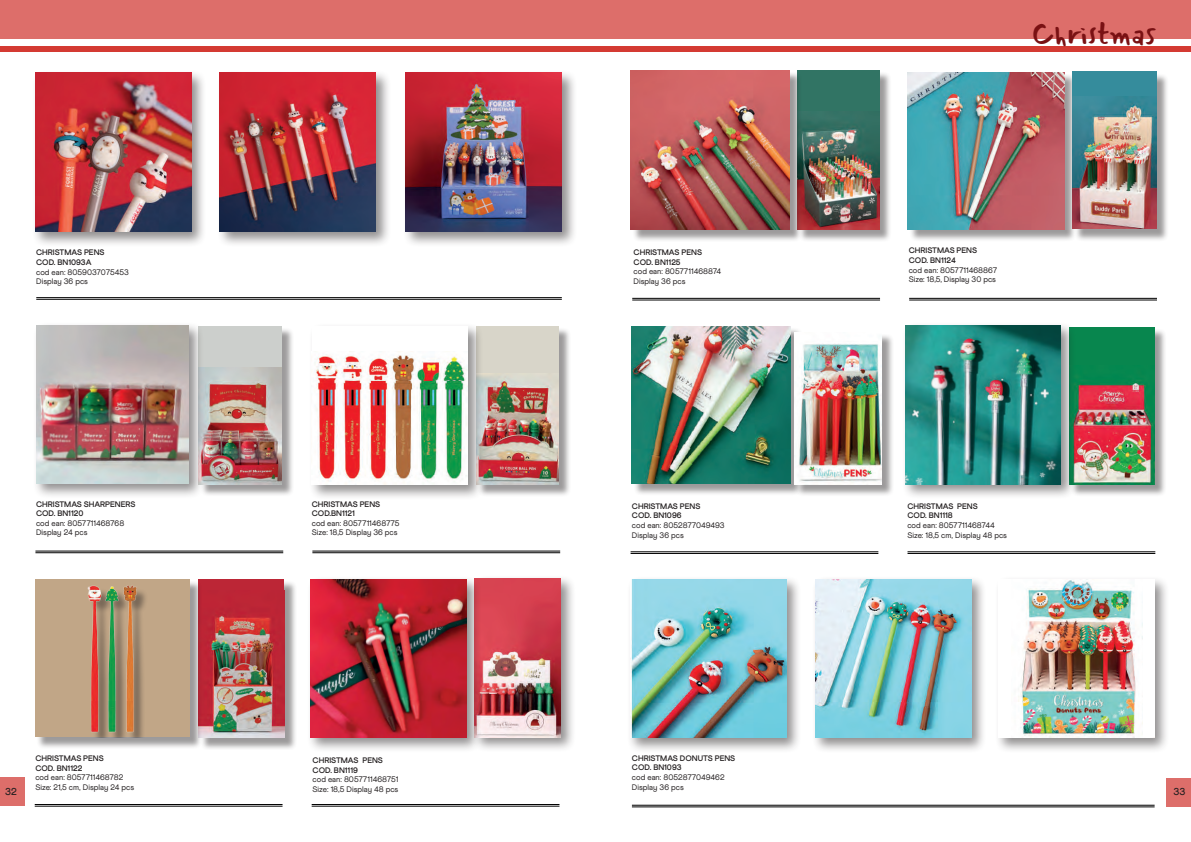
<style>
.page{position:relative;width:1191px;height:842px;background:#fff}
.page>*{position:absolute;margin:0;border:0;box-sizing:border-box;transform-origin:0 0}
.t1{font:30px "Mansalva";color:#791113}
.t2{font:500 10px "Athletics";color:#231f20}
.t3{font:8px/9.6px "Athletics";color:#231f20}
.t4{font:700 8px/9.6px "Athletics";color:#231f20}
</style>
<div class="page">
<div style="left:0;top:778px;width:25px;height:28px;background:#dd6e6a"></div>
<div style="left:1166px;top:778px;width:25px;height:28px;background:#dd6e6a"></div>
<div style="left:0;top:0;width:1191px;height:39px;background:#dd6e6a"></div>
<div style="left:0;top:46px;width:1191px;height:6px;background:#d43a32"></div>
<hr style="left:632px;top:298px;width:248px;height:1px;background:#000">
<hr style="left:632px;top:300px;width:248px;height:1px;background:#000">
<hr style="left:630px;top:552px;width:248px;height:1px;background:#000">
<hr style="left:630px;top:553px;width:248px;height:1px;background:#000">
<hr style="left:909px;top:298px;width:248px;height:1px;background:#000">
<hr style="left:909px;top:300px;width:248px;height:1px;background:#000">
<hr style="left:907px;top:552px;width:248px;height:1px;background:#000">
<hr style="left:907px;top:553px;width:248px;height:1px;background:#000">
<hr style="left:632px;top:805px;width:522px;height:1px;background:#000">
<hr style="left:632px;top:807px;width:522px;height:1px;background:#000">
<hr style="left:35px;top:551px;width:248px;height:1px;background:#000">
<hr style="left:35px;top:553px;width:248px;height:1px;background:#000">
<hr style="left:36px;top:297px;width:526px;height:1px;background:#000">
<hr style="left:36px;top:299px;width:526px;height:1px;background:#000">
<hr style="left:312px;top:551px;width:248px;height:1px;background:#000">
<hr style="left:312px;top:553px;width:248px;height:1px;background:#000">
<hr style="left:35px;top:804px;width:247px;height:1px;background:#000">
<hr style="left:35px;top:806px;width:247px;height:1px;background:#000">
<hr style="left:312px;top:804px;width:247px;height:1px;background:#000">
<hr style="left:312px;top:806px;width:247px;height:1px;background:#000">
<div style="left:1070px;top:328px;width:96px;height:169px;background:#231f20;opacity:.45"></div>
<div style="left:1069px;top:327px;width:85px;height:157px;background:#08864e"></div>
<img style="left:1076px;top:380px;width:77px;height:104px">
<div style="left:902px;top:322px;width:174px;height:178px;background:#231f20;opacity:.5"></div>
<img style="left:905px;top:325px;width:155px;height:159px">
<div style="left:811px;top:576px;width:175px;height:177px;background:#231f20;opacity:.5"></div>
<img style="left:815px;top:579px;width:156px;height:159px">
<div style="left:995px;top:576px;width:175px;height:177px;background:#231f20;opacity:.5"></div>
<div style="left:998px;top:579px;width:156px;height:159px;background:#fff"></div>
<img style="left:1018px;top:579px;width:136px;height:159px">
<div style="left:627px;top:576px;width:175px;height:177px;background:#231f20;opacity:.5"></div>
<img style="left:630px;top:579px;width:156px;height:159px">
<div style="left:909px;top:74px;width:167px;height:168px;background:#231f20;opacity:.45"></div>
<img style="left:907px;top:72px;width:157px;height:158px">
<div style="left:633px;top:327px;width:170px;height:169px;background:#231f20;opacity:.45"></div>
<img style="left:632px;top:326px;width:158px;height:157px">
<div style="left:1074px;top:73px;width:95px;height:169px;background:#231f20;opacity:.45"></div>
<div style="left:1072px;top:72px;width:84px;height:157px;background:#358c9c"></div>
<img style="left:1072px;top:96px;width:84px;height:133px">
<div style="left:798px;top:72px;width:94px;height:170px;background:#231f20;opacity:.45"></div>
<div style="left:797px;top:70px;width:82px;height:159px;background:#317464"></div>
<img style="left:802px;top:126px;width:77px;height:103px">
<div style="left:632px;top:72px;width:170px;height:170px;background:#231f20;opacity:.45"></div>
<img style="left:630px;top:70px;width:159px;height:159px">
<div style="left:795px;top:334px;width:99px;height:163px;background:#231f20;opacity:.45"></div>
<img style="left:794px;top:332px;width:88px;height:153px">
<div style="left:1143px;top:579px;width:12px;height:158px;background:#fff"></div>
<div style="left:200px;top:327px;width:94px;height:170px;background:#231f20;opacity:.45"></div>
<div style="left:198px;top:326px;width:84px;height:159px;background:#cccfcc"></div>
<img style="left:204px;top:368px;width:78px;height:117px">
<div style="left:200px;top:581px;width:97px;height:169px;background:#231f20;opacity:.45"></div>
<div style="left:198px;top:579px;width:86px;height:159px;background:#bc2636"></div>
<img style="left:203px;top:616px;width:81px;height:122px">
<div style="left:471px;top:575px;width:105px;height:178px;background:#231f20;opacity:.5"></div>
<img style="left:482px;top:578px;width:78px;height:159px">
<div style="left:478px;top:327px;width:93px;height:170px;background:#231f20;opacity:.45"></div>
<div style="left:476px;top:326px;width:82px;height:158px;background:#d8d5c9"></div>
<img style="left:483px;top:373px;width:75px;height:111px">
<div style="left:33px;top:322px;width:171px;height:177px;background:#231f20;opacity:.5"></div>
<img style="left:36px;top:325px;width:153px;height:158px">
<div style="left:37px;top:581px;width:166px;height:168px;background:#231f20;opacity:.45"></div>
<div style="left:35px;top:579px;width:155px;height:158px;background:#c1a687"></div>
<img style="left:87px;top:585px;width:59px;height:152px">
<div style="left:307px;top:575px;width:175px;height:178px;background:#231f20;opacity:.5"></div>
<img style="left:310px;top:579px;width:156px;height:158px">
<div style="left:308px;top:322px;width:175px;height:178px;background:#231f20;opacity:.5"></div>
<div style="left:312px;top:326px;width:156px;height:159px;background:#fff"></div>
<img style="left:315px;top:354px;width:153px;height:131px">
<div style="left:32px;top:69px;width:175px;height:178px;background:#231f20;opacity:.5"></div>
<img style="left:35px;top:73px;width:156px;height:159px">
<div style="left:216px;top:69px;width:175px;height:178px;background:#231f20;opacity:.5"></div>
<img style="left:220px;top:73px;width:156px;height:159px">
<div style="left:402px;top:69px;width:175px;height:178px;background:#231f20;opacity:.5"></div>
<img style="left:406px;top:73px;width:156px;height:159px">
<p class="t4" style="left:36px;top:248px;width:70px">CHRISTMAS PENS<br>COD. BN1093A</p>
<p class="t3" style="left:36px;top:267px;width:94px">cod ean: 8059037075453<br>Display 36 pcs</p>
<p class="t4" style="left:36px;top:499px;width:101px">CHRISTMAS SHARPENERS<br>COD. BN1120</p>
<p class="t3" style="left:36px;top:518px;width:90px">cod ean: 8057711468768<br>Display 24 pcs</p>
<p class="t4" style="left:312px;top:499px;width:70px">CHRISTMAS PENS<br>COD.BN1121</p>
<p class="t3" style="left:312px;top:518px;width:89px">cod ean: 8057711468775<br>Size: 18,5 Display 36 pcs</p>
<p class="t4" style="left:633px;top:248px;width:70px">CHRISTMAS PENS<br>COD. BN1125</p>
<p class="t3" style="left:633px;top:267px;width:89px">cod ean: 8057711468874<br>Display 36 pcs</p>
<p class="t4" style="left:632px;top:501px;width:70px">CHRISTMAS PENS<br>COD. BN1096</p>
<p class="t3" style="left:632px;top:520px;width:94px">cod ean: 8052877049493<br>Display 36 pcs</p>
<h1 class="t1" style="left:1031px;top:10px;width:125px">Christmas</h1>
<p class="t4" style="left:908px;top:246px;width:70px">CHRISTMAS PENS<br>COD. BN1124</p>
<p class="t3" style="left:908px;top:265px;width:90px">cod ean: 8057711468867<br>Size: 18,5, Display 30 pcs</p>
<p class="t4" style="left:907px;top:501px;width:72px">CHRISTMAS PENS<br>COD. BN1118</p>
<p class="t3" style="left:907px;top:520px;width:101px">cod ean: 8057711468744<br>Size: 18,5 cm, Display 48 pcs</p>
<p class="t4" style="left:632px;top:753px;width:105px">CHRISTMAS DONUTS PENS<br>COD. BN1093</p>
<p class="t3" style="left:632px;top:772px;width:94px">cod ean: 8052877049462<br>Display 36 pcs</p>
<p class="t4" style="left:35px;top:754px;width:70px">CHRISTMAS PENS<br>COD. BN1122</p>
<p class="t3" style="left:35px;top:773px;width:100px">cod ean: 8057711468782<br>Size: 21,5 cm, Display 24 pcs</p>
<p class="t4" style="left:313px;top:755px;width:72px">CHRISTMAS PENS<br>COD. BN1119</p>
<p class="t3" style="left:313px;top:775px;width:87px">cod ean: 8057711468751<br>Size: 18,5 Display 48 pcs</p>
<p class="t2" style="left:5px;top:786px;width:13px">32</p>
<p class="t2" style="left:1173px;top:786px;width:13px">33</p>
</div>
